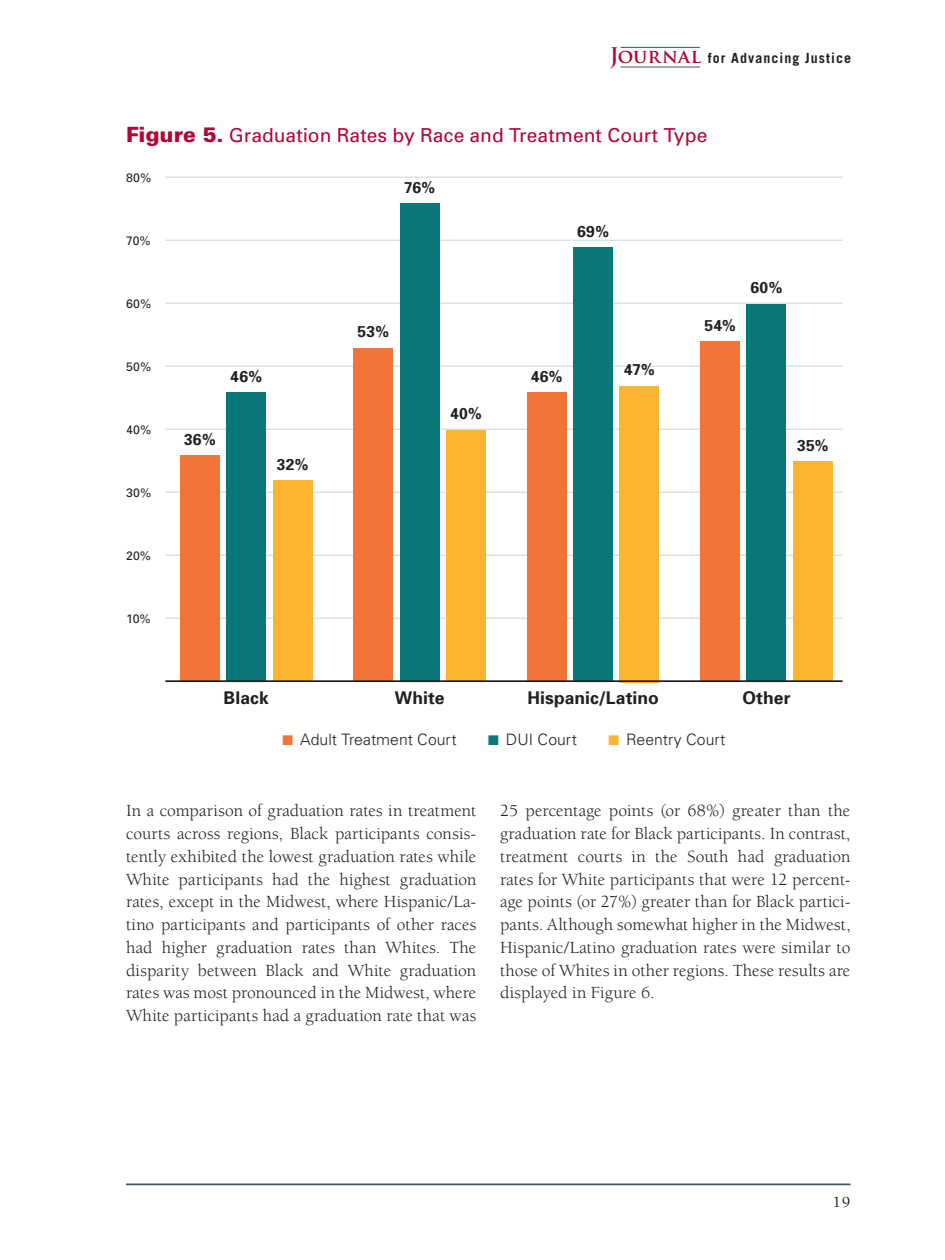
<style>
.page{position:relative;width:945px;height:1260px;background:#fff}
.page>*{position:absolute;margin:0;border:0;box-sizing:border-box;transform-origin:0 0}
.H-2_head{font:19.25px "Univers";color:#b30437}
.Body_Copy{font:17.5px/22.8px "Berkeley";letter-spacing:.005em;color:#231f20;text-align:justify}
.t1{font:700 17.5px "Univers";letter-spacing:.005em;color:#231f20}
.REF{font:300 15.75px "Univers";color:#231f20}
.t2{font:700 15.75px "Univers";letter-spacing:.02em;color:#231f20}
.t3{font:500 15.75px "Berkeley";color:#231f20}
.t4{font:700 14px "Trade Gothic";letter-spacing:.075em;color:#231f20}
.t5{font:12.25px "Univers";letter-spacing:.035em;color:#231f20}
.s1{font-family:"Trajan Pro";font-size:21px;color:#b30437}
.s2{font-family:"Trajan Pro";font-size:18.9px;color:#b30437}
.s3{font-weight:900;font-size:21px}
.s4{color:#f37338}
.s5{color:#077777}
.s6{color:#fcb531}
</style>
<div class="page">
<hr style="left:621px;top:47px;width:79px;height:1px;background:#45555f">
<hr style="left:621px;top:67px;width:79px;height:1px;background:#45555f">
<hr style="left:126px;top:1184px;width:724px;height:1px;background:#45555f">
<hr style="left:165px;top:618px;width:678px;height:1px;background:#cbd3d9">
<hr style="left:165px;top:555px;width:678px;height:1px;background:#cbd3d9">
<hr style="left:165px;top:492px;width:678px;height:1px;background:#cbd3d9">
<hr style="left:165px;top:429px;width:678px;height:1px;background:#cbd3d9">
<hr style="left:165px;top:366px;width:678px;height:1px;background:#cbd3d9">
<hr style="left:165px;top:303px;width:678px;height:1px;background:#cbd3d9">
<hr style="left:165px;top:240px;width:678px;height:1px;background:#cbd3d9">
<hr style="left:165px;top:177px;width:678px;height:1px;background:#cbd3d9">
<div style="left:180px;top:455px;width:40px;height:227px;background:#f37338"></div>
<div style="left:227px;top:392px;width:39px;height:290px;background:#077777"></div>
<div style="left:273px;top:480px;width:39px;height:202px;background:#fcb531"></div>
<div style="left:354px;top:348px;width:39px;height:334px;background:#f37338"></div>
<div style="left:400px;top:203px;width:39px;height:479px;background:#077777"></div>
<div style="left:446px;top:430px;width:40px;height:252px;background:#fcb531"></div>
<div style="left:527px;top:392px;width:39px;height:290px;background:#f37338"></div>
<div style="left:573px;top:247px;width:40px;height:435px;background:#077777"></div>
<div style="left:620px;top:386px;width:39px;height:296px;background:#fcb531"></div>
<div style="left:700px;top:342px;width:40px;height:340px;background:#f37338"></div>
<div style="left:747px;top:304px;width:39px;height:378px;background:#077777"></div>
<div style="left:793px;top:462px;width:40px;height:220px;background:#fcb531"></div>
<hr style="left:165px;top:680px;width:678px;height:2px;background:#231f20">
<p class="t4" style="left:610px;top:49px;width:243px"><span class="s1">J</span><span class="s2">OURNAL</span> for Advancing Justice</p>
<p class="H-2_head" style="left:126px;top:124px;width:583px"><span class="s3">Figure 5.</span> Graduation Rates by Race and Treatment Court Type</p>
<p class="t5" style="left:126px;top:170px;width:27px">80%</p>
<p class="t5" style="left:126px;top:233px;width:26px">70%</p>
<p class="t5" style="left:126px;top:296px;width:27px">60%</p>
<p class="t5" style="left:126px;top:359px;width:27px">50%</p>
<p class="t5" style="left:126px;top:422px;width:27px">40%</p>
<p class="t5" style="left:126px;top:485px;width:27px">30%</p>
<p class="t5" style="left:126px;top:548px;width:27px">20%</p>
<p class="t5" style="left:126px;top:611px;width:26px">10%</p>
<p class="t2" style="left:230px;top:366px;width:33px">46%</p>
<p class="t2" style="left:184px;top:429px;width:33px">36%</p>
<p class="t2" style="left:277px;top:454px;width:33px">32%</p>
<p class="t2" style="left:404px;top:177px;width:33px">76%</p>
<p class="t2" style="left:357px;top:322px;width:33px">53%</p>
<p class="t2" style="left:450px;top:404px;width:33px">40%</p>
<p class="t2" style="left:577px;top:221px;width:33px">69%</p>
<p class="t2" style="left:531px;top:366px;width:33px">46%</p>
<p class="t2" style="left:624px;top:360px;width:32px">47%</p>
<p class="t2" style="left:704px;top:315px;width:33px">54%</p>
<p class="t2" style="left:751px;top:278px;width:33px">60%</p>
<p class="t2" style="left:797px;top:435px;width:33px">35%</p>
<p class="t1" style="left:224px;top:686px;width:47px">Black</p>
<p class="t1" style="left:395px;top:686px;width:51px">White</p>
<p class="t1" style="left:527px;top:686px;width:133px">Hispanic/Latino</p>
<p class="t1" style="left:742px;top:686px;width:50px">Other</p>
<p class="REF" style="left:282px;top:730px;width:176px"><span class="s4">■</span> Adult Treatment Court</p>
<p class="REF" style="left:488px;top:730px;width:90px"><span class="s5">■</span> DUI Court</p>
<p class="REF" style="left:608px;top:730px;width:119px"><span class="s6">■</span> Reentry Court</p>
<p class="Body_Copy" style="left:126px;top:800px;width:352px">In a comparison of graduation rates in treatment courts across regions, Black participants consis&shy;tently exhibited the lowest graduation rates while White participants had the highest graduation rates, except in the Midwest, where Hispanic/La&shy;tino participants and participants of other races had higher graduation rates than Whites. The disparity between Black and White graduation rates was most pronounced in the Midwest, where White participants had a graduation rate that was</p>
<p class="Body_Copy" style="left:500px;top:800px;width:352px">25 percentage points (or 68%) greater than the graduation rate for Black participants. In contrast, treatment courts in the South had graduation rates for White participants that were 12 percent&shy;age points (or 27%) greater than for Black partici&shy;pants. Although somewhat higher in the Midwest, Hispanic/Latino graduation rates were similar to those of Whites in other regions. These results are displayed in Figure 6.</p>
<p class="t3" style="left:833px;top:1194px;width:19px">19</p>
</div>
